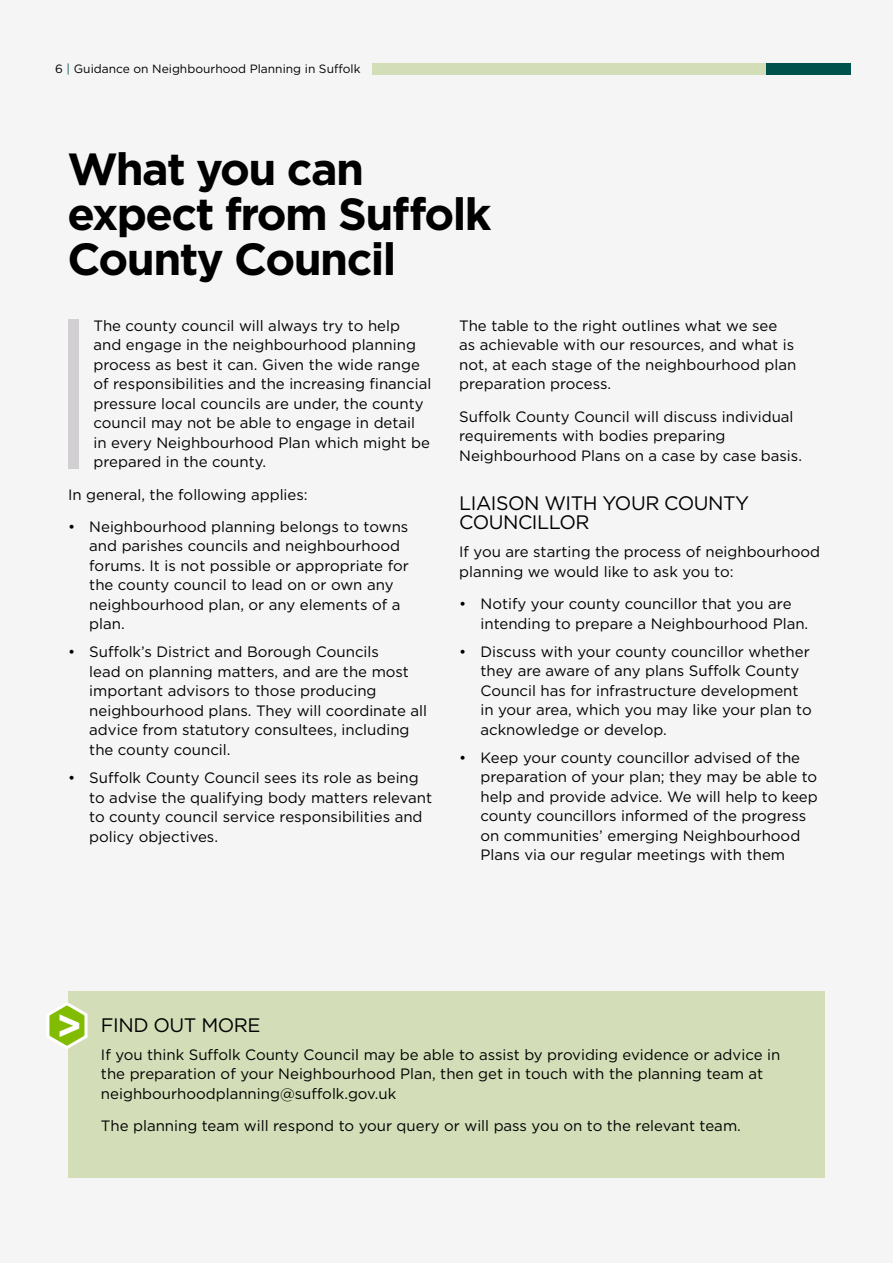
<style>
.page{position:relative;width:893px;height:1263px;background:#f5f5f5}
.page>*{position:absolute;margin:0;border:0;box-sizing:border-box;transform-origin:0 0}
.t1{font:700 45px/45px "Gotham";letter-spacing:-.035em;color:#000}
.t2{font:700 40.5px "Gotham";color:#fff}
.t3{font:19.5px/19.5px "Gotham";letter-spacing:-.025em;color:#000}
.t4{font:15px/19.5px "Gotham";color:#000}
.t5{font:12px "Gotham";color:#000}
.s1{color:#00524c}
</style>
<div class="page">
<div style="left:68px;top:991px;width:757px;height:187px;background:#d3ddb8"></div>
<svg style="left:49px;top:1002px;width:39px;height:47px"></svg>
<div style="left:68px;top:319px;width:11px;height:149px;background:#d1cfd1"></div>
<div style="left:372px;top:64px;width:466px;height:11px;background:#d3ddb8"></div>
<div style="left:766px;top:64px;width:84px;height:11px;background:#00524c"></div>
<p class="t5" style="left:55px;top:61px;width:307px">6 <span class="s1">|</span> Guidance on Neighbourhood Planning in Suffolk</p>
<h1 class="t1" style="left:67px;top:146px;width:425px">What you can expect from Suffolk<br>County Council</h1>
<p class="t4" style="left:94px;top:316px;width:339px">The county council will always try to help and engage in the neighbourhood planning process as best it can. Given the wide range of responsibilities and the increasing financial pressure local councils are under, the county council may not be able to engage in detail in every Neighbourhood Plan which might be prepared in the county.</p>
<p class="t4" style="left:68px;top:484px;width:241px">In general, the following applies:</p>
<p class="t4" style="left:89px;top:517px;width:321px;text-indent:-21px">• Neighbourhood planning belongs to towns and parishes councils and neighbourhood forums. It is not possible or appropriate for the county council to lead on or own any neighbourhood plan, or any elements of a plan.</p>
<p class="t4" style="left:89px;top:642px;width:339px;text-indent:-21px">• Suffolk’s District and Borough Councils<br>lead on planning matters, and are the most important advisors to those producing neighbourhood plans. They will coordinate all advice from statutory consultees, including the county council.</p>
<p class="t4" style="left:89px;top:768px;width:344px;text-indent:-21px">• Suffolk County Council sees its role as being to advise the qualifying body matters relevant to county council service responsibilities and policy objectives.</p>
<p class="t4" style="left:459px;top:316px;width:339px">The table to the right outlines what we see as achievable with our resources, and what is not, at each stage of the neighbourhood plan preparation process.</p>
<p class="t4" style="left:459px;top:406px;width:344px">Suffolk County Council will discuss individual requirements with bodies preparing<br>Neighbourhood Plans on a case by case basis.</p>
<h3 class="t3" style="left:459px;top:493px;width:291px">LIAISON WITH YOUR COUNTY<br>COUNCILLOR</h3>
<p class="t4" style="left:459px;top:542px;width:362px">If you are starting the process of neighbourhood planning we would like to ask you to:</p>
<p class="t4" style="left:480px;top:594px;width:329px;text-indent:-21px">• Notify your county councillor that you are intending to prepare a Neighbourhood Plan.</p>
<p class="t4" style="left:480px;top:641px;width:333px;text-indent:-21px">• Discuss with your county councillor whether they are aware of any plans Suffolk County Council has for infrastructure development in your area, which you may like your plan to acknowledge or develop.</p>
<p class="t4" style="left:480px;top:747px;width:339px;text-indent:-21px">• Keep your county councillor advised of the preparation of your plan; they may be able to help and provide advice. We will help to keep county councillors informed of the progress on communities’ emerging Neighbourhood Plans via our regular meetings with them</p>
<h2 class="t2" style="left:56px;top:999px;width:27px">&gt;</h2>
<h3 class="t3" style="left:101px;top:1015px;width:161px">FIND OUT MORE</h3>
<p class="t4" style="left:101px;top:1044px;width:681px">If you think Suffolk County Council may be able to assist by providing evidence or advice in the preparation of your Neighbourhood Plan, then get in touch with the planning team at neighbourhoodplanning@suffolk.gov.uk</p>
<p class="t4" style="left:101px;top:1116px;width:641px">The planning team will respond to your query or will pass you on to the relevant team.</p>
</div>
